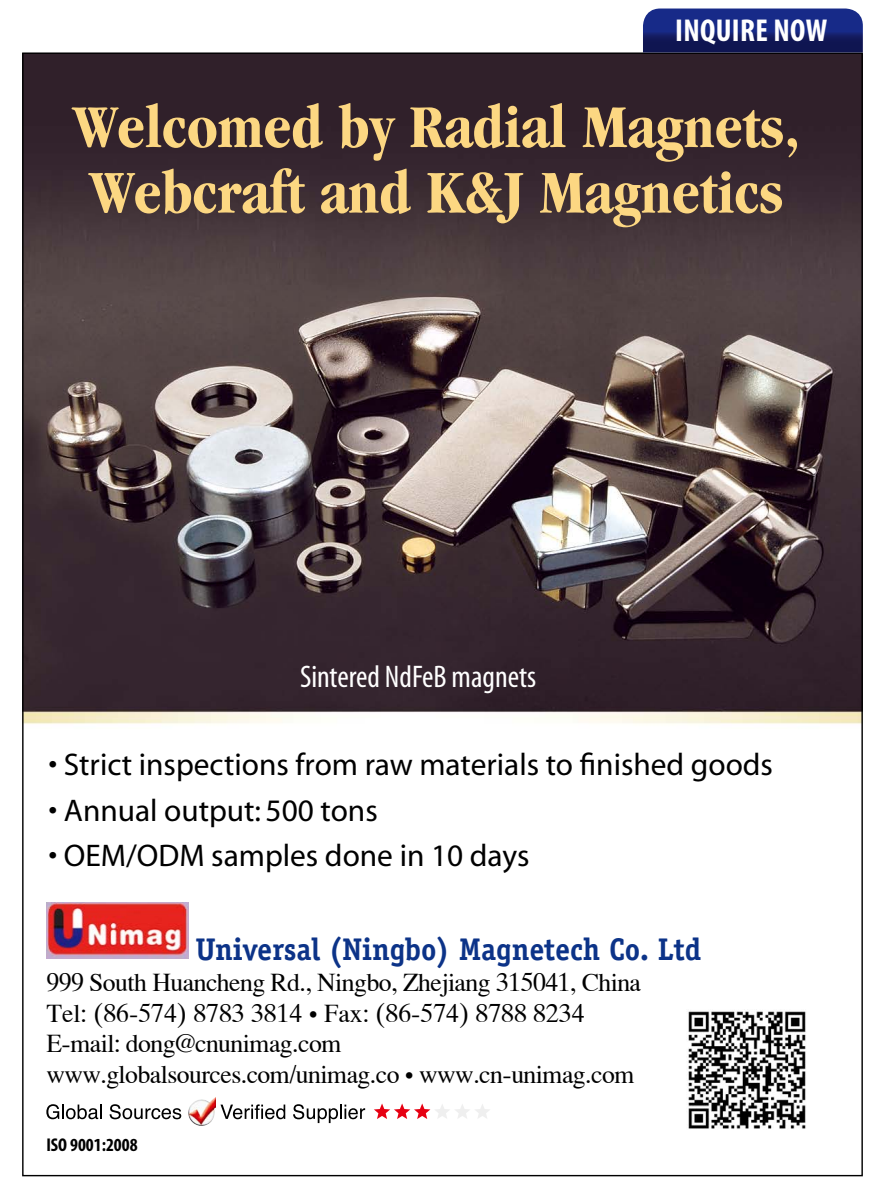
<style>
.page{position:relative;width:885px;height:1183px;background:#fff}
.page>*{position:absolute;margin:0;border:0;box-sizing:border-box;transform-origin:0 0}
.t1{font:700 condensed 62.7px/65.4px "Garamond";color:#fcd782}
.t2{font:700 condensed 31.8px "Myriad Pro";letter-spacing:.01em;color:#fff}
.t3{font:31.2px "Myriad";color:#000}
.t4{font:700 31.2px "Officina Serif";color:#0c3388;scale:.95 1}
.t5{font:condensed 31.2px "Myriad";color:#fff}
.t6{font:25.8px/30.9px "Times CY";letter-spacing:-.02em;color:#000}
.t7{font:700 condensed 18.6px "Myriad";color:#000}
</style>
<div class="page">
<img style="left:24px;top:54px;width:836px;height:1072px">
<svg style="left:46px;top:1103px;width:56px;height:15px"></svg>
<svg style="left:110px;top:1103px;width:71px;height:15px"></svg>
<svg style="left:220px;top:1104px;width:65px;height:14px"></svg>
<svg style="left:293px;top:1103px;width:72px;height:19px"></svg>
<img style="left:188px;top:1096px;width:28px;height:29px">
<svg style="left:374px;top:1103px;width:116px;height:15px"></svg>
<img style="left:46px;top:902px;width:143px;height:56px">
<div style="left:670px;top:991px;width:154px;height:154px;background:#fff"></div>
<img style="left:688px;top:1011px;width:118px;height:118px">
<svg style="left:643px;top:9px;width:219px;height:43px;background:#162473"></svg>
<p class="t2" style="left:675px;top:11px;width:154px">INQUIRE NOW</p>
<h1 class="t1" style="left:73px;top:94px;width:728px">Welcomed by Radial Magnets,<br>Webcraft and K&amp;J Magnetics</h1>
<p class="t5" style="left:300px;top:661px;width:237px">Sintered NdFeB magnets</p>
<p class="t3" style="left:48px;top:748px;width:726px">• Strict inspections from raw materials to finished goods</p>
<p class="t3" style="left:48px;top:794px;width:331px">• Annual output: 500 tons</p>
<p class="t3" style="left:48px;top:840px;width:482px">• OEM/ODM samples done in 10 days</p>
<p class="t4" style="left:195px;top:929px;width:534px">Universal (Ningbo) Magnetech Co. Ltd</p>
<p class="t6" style="left:46px;top:966px;width:596px">999 South Huancheng Rd., Ningbo, Zhejiang 315041, China Tel: (86-574) 8783 3814 • Fax: (86-574) 8788 8234<br>E-mail: dong@cnunimag.com www.globalsources.com/unimag.co • www.cn-unimag.com</p>
<p class="t7" style="left:46px;top:1135px;width:93px">ISO 9001:2008</p>
</div>
